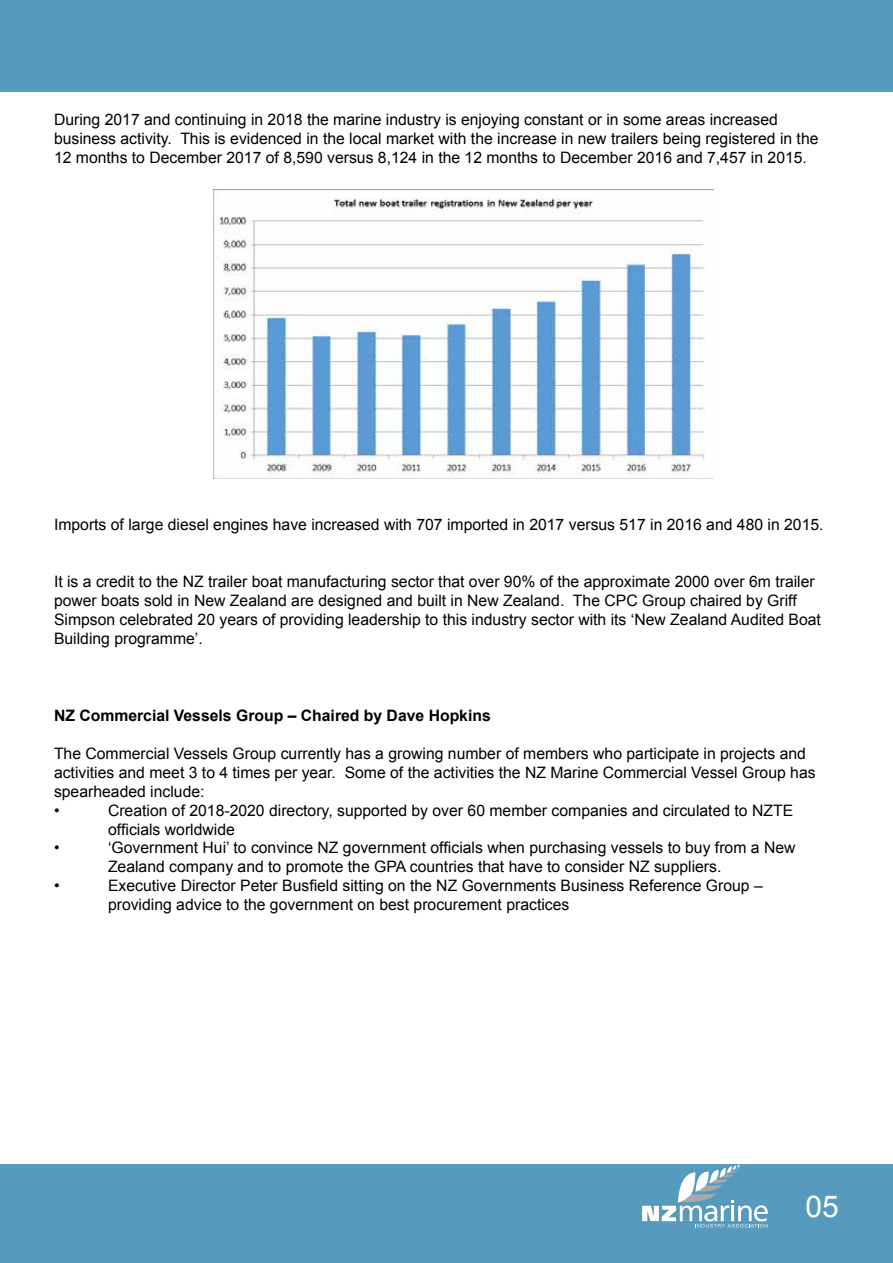
<style>
.page{position:relative;width:893px;height:1263px;background:#fff}
.page>*{position:absolute;margin:0;border:0;box-sizing:border-box;transform-origin:0 0}
.t1{font:30px "Arial";color:#fff}
.t2{font:15.75px/18.9px "Arial";color:#000}
.t3{font:700 15.75px "Arial";color:#000}
</style>
<div class="page">
<div style="left:0;top:1164px;width:893px;height:99px;background:#569bbe"></div>
<div style="left:0;top:0;width:893px;height:91px;background:#569bbe"></div>
<svg style="left:642px;top:1164px;width:126px;height:63px"></svg>
<img style="left:214px;top:190px;width:500px;height:289px">
<p class="t2" style="left:54px;top:110px;width:766px">During 2017 and continuing in 2018 the marine industry is enjoying constant or in some areas increased business activity. This is evidenced in the local market with the increase in new trailers being registered in the<br>12 months to December 2017 of 8,590 versus 8,124 in the 12 months to December 2016 and 7,457 in 2015.</p>
<p class="t2" style="left:54px;top:515px;width:771px">Imports of large diesel engines have increased with 707 imported in 2017 versus 517 in 2016 and 480 in 2015.</p>
<p class="t2" style="left:54px;top:572px;width:768px">It is a credit to the NZ trailer boat manufacturing sector that over 90% of the approximate 2000 over 6m trailer power boats sold in New Zealand are designed and built in New Zealand. The CPC Group chaired by Griff Simpson celebrated 20 years of providing leadership to this industry sector with its ‘New Zealand Audited Boat Building programme’.</p>
<p class="t3" style="left:54px;top:705px;width:438px">NZ Commercial Vessels Group – Chaired by Dave Hopkins</p>
<p class="t2" style="left:54px;top:744px;width:763px">The Commercial Vessels Group currently has a growing number of members who participate in projects and activities and meet 3 to 4 times per year. Some of the activities the NZ Marine Commercial Vessel Group has spearheaded include:<br>•</p>
<p class="t2" style="left:108px;top:801px;width:687px">Creation of 2018-2020 directory, supported by over 60 member companies and circulated to NZTE officials worldwide</p>
<p class="t2" style="left:54px;top:839px;width:7px">•</p>
<p class="t2" style="left:108px;top:839px;width:689px">‘Government Hui’ to convince NZ government officials when purchasing vessels to buy from a New<br>Zealand company and to promote the GPA countries that have to consider NZ suppliers.</p>
<p class="t2" style="left:54px;top:876px;width:7px">•</p>
<p class="t2" style="left:108px;top:876px;width:656px">Executive Director Peter Busfield sitting on the NZ Governments Business Reference Group – providing advice to the government on best procurement practices</p>
<h1 class="t1" style="left:806px;top:1186px;width:35px">05</h1>
</div>
